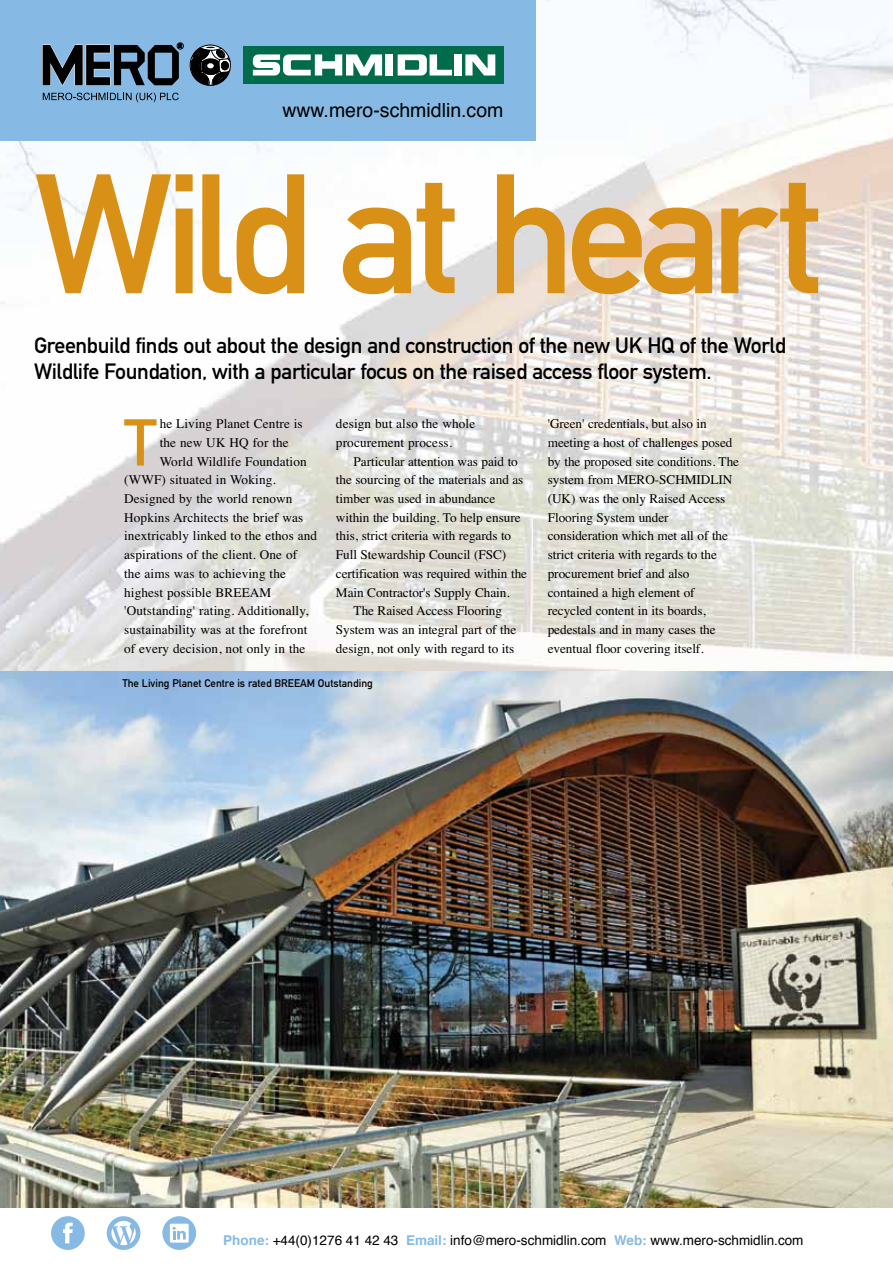
<style>
.page{position:relative;width:893px;height:1263px;background:#fff}
.page>*{position:absolute;margin:0;border:0;box-sizing:border-box;transform-origin:0 0}
.t1{font:166.95px "DIN Mittelschrift";letter-spacing:-.055em;color:#d89016}
.t2{font:64.95px "DIN Mittelschrift";color:#d89016}
.t3{font:21.9px/26.2px "DIN Mittelschrift";letter-spacing:-.02em;color:#000}
.t4{font:19.5px "Helvetica";color:#000}
.t5{font:13.5px "Helvetica";color:#000}
.t6{font:13.2px/18.8px "Times";letter-spacing:-.005em;color:#000}
.t7{font:10.95px "DIN Mittelschrift";color:#000}
.s1{font-weight:700;color:#86bae4}
</style>
<div class="page">
<img style="left:0;top:0;width:893px;height:671px">
<img style="left:0;top:671px;width:893px;height:537px">
<svg style="left:51px;top:1216px;width:34px;height:34px"></svg>
<svg style="left:162px;top:1216px;width:34px;height:34px"></svg>
<svg style="left:107px;top:1216px;width:33px;height:34px"></svg>
<div style="left:0;top:0;width:536px;height:140px;background:#86bae4"></div>
<svg style="left:42px;top:44px;width:140px;height:42px"></svg>
<div style="left:177px;top:43px;width:7px;height:6px;border:1px solid #000;border-radius:50%"></div>
<svg style="left:43px;top:93px;width:136px;height:9px"></svg>
<div style="left:243px;top:46px;width:260px;height:38px;background:#016c4c"></div>
<div style="left:454px;top:54px;width:8px;height:22px;background:#fff"></div>
<div style="left:386px;top:54px;width:7px;height:22px;background:#fff"></div>
<svg style="left:465px;top:54px;width:30px;height:22px"></svg>
<svg style="left:398px;top:54px;width:54px;height:22px"></svg>
<svg style="left:253px;top:54px;width:129px;height:22px"></svg>
<svg style="left:189px;top:44px;width:42px;height:42px"></svg>
<h3 class="t4" style="left:282px;top:95px;width:223px">www.mero-schmidlin.com</h3>
<h1 class="t1" style="left:34px;top:137px;width:791px">Wild at heart</h1>
<h3 class="t3" style="left:34px;top:332px;width:753px">Greenbuild finds out about the design and construction of the new UK HQ of the World<br>Wildlife Foundation, with a particular focus on the raised access floor system.</h3>
<h2 class="t2" style="left:124px;top:405px;width:34px">T</h2>
<p class="t6" style="left:160px;top:413px;width:145px">he Living Planet Centre is</p>
<p class="t6" style="left:160px;top:432px;width:131px">the new UK HQ for the</p>
<p class="t6" style="left:160px;top:451px;width:149px">World Wildlife Foundation</p>
<p class="t6" style="left:124px;top:469px;width:153px">(WWF) situated in Woking.</p>
<p class="t6" style="left:124px;top:488px;width:170px">Designed by the world renown</p>
<p class="t6" style="left:124px;top:507px;width:181px">Hopkins Architects the brief was</p>
<p class="t6" style="left:124px;top:525px;width:195px">inextricably linked to the ethos and</p>
<p class="t6" style="left:124px;top:544px;width:175px">aspirations of the client. One of</p>
<p class="t6" style="left:124px;top:563px;width:163px">the aims was to achieving the</p>
<p class="t6" style="left:124px;top:582px;width:149px">highest possible BREEAM</p>
<p class="t6" style="left:124px;top:600px;width:186px">'Outstanding' rating. Additionally,</p>
<p class="t6" style="left:124px;top:619px;width:185px">sustainability was at the forefront</p>
<p class="t6" style="left:124px;top:638px;width:183px">of every decision, not only in the</p>
<p class="t6" style="left:336px;top:413px;width:141px">design but also the whole procurement process.</p>
<p class="t6" style="left:354px;top:451px;width:166px">Particular attention was paid to</p>
<p class="t6" style="left:336px;top:469px;width:189px">the sourcing of the materials and as</p>
<p class="t6" style="left:336px;top:488px;width:161px">timber was used in abundance</p>
<p class="t6" style="left:336px;top:507px;width:186px">within the building. To help ensure</p>
<p class="t6" style="left:336px;top:525px;width:177px">this, strict criteria with regards to</p>
<p class="t6" style="left:336px;top:544px;width:172px">Full Stewardship Council (FSC)</p>
<p class="t6" style="left:336px;top:563px;width:193px">certification was required within the</p>
<p class="t6" style="left:336px;top:582px;width:175px">Main Contractor's Supply Chain.</p>
<p class="t6" style="left:354px;top:600px;width:150px">The Raised Access Flooring</p>
<p class="t6" style="left:336px;top:619px;width:182px">System was an integral part of the</p>
<p class="t6" style="left:336px;top:638px;width:180px">design, not only with regard to its</p>
<p class="t7" style="left:122px;top:677px;width:252px">The Living Planet Centre is rated BREEAM Outstanding</p>
<p class="t6" style="left:548px;top:413px;width:193px">'Green' credentials, but also in meeting a host of challenges posed by the proposed site conditions. The system from MERO-SCHMIDLIN (UK) was the only Raised Access<br>Flooring System under consideration which met all of the strict criteria with regards to the procurement brief and also contained a high element of recycled content in its boards, pedestals and in many cases the eventual floor covering itself.</p>
<p class="t5" style="left:223px;top:1230px;width:575px"><span class="s1">Phone:</span> +44(0)1276 41 42 43 <span class="s1">Email:</span> info@mero-schmidlin.com <span class="s1">Web:</span> www.mero-schmidlin.com￼</p>
</div>
